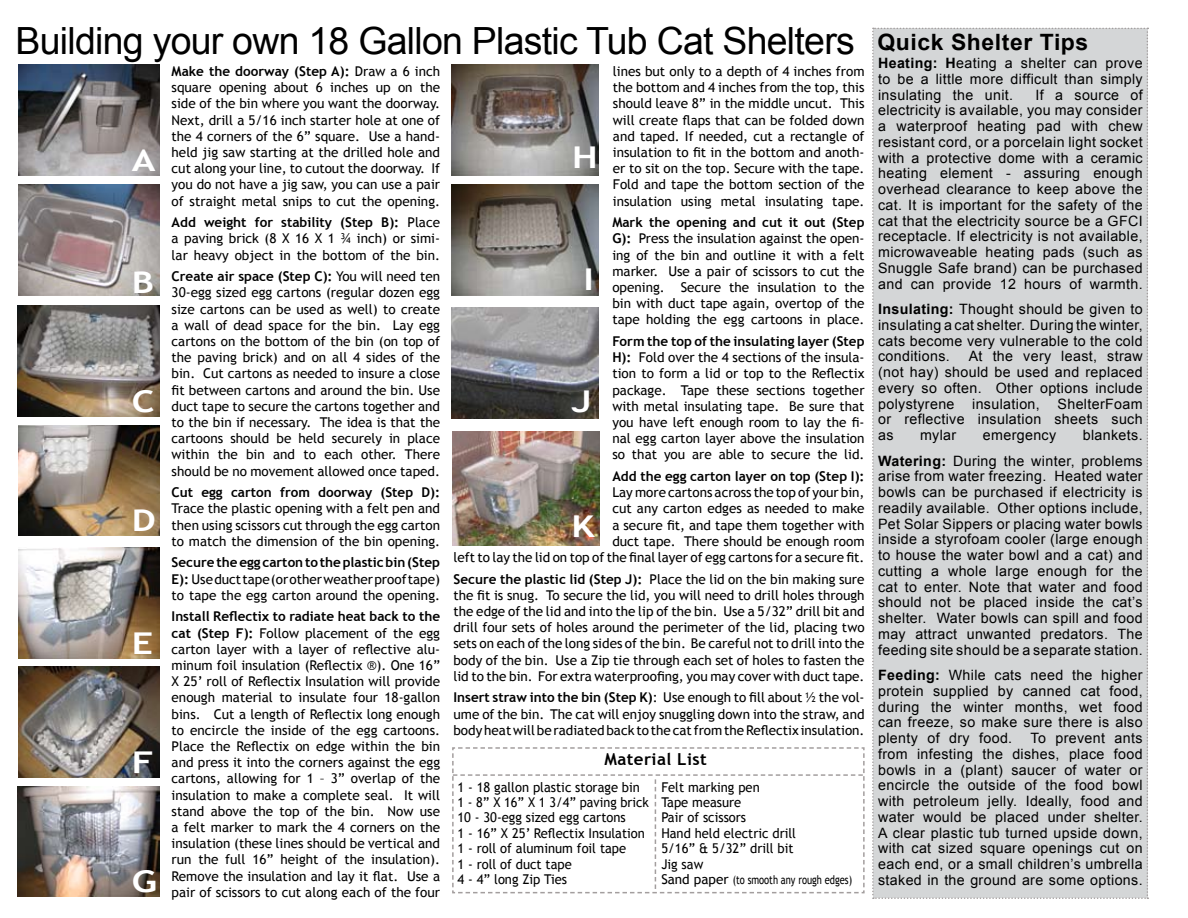
<style>
.page{position:relative;width:1188px;height:918px;background:#fff}
.page>*{position:absolute;margin:0;border:0;box-sizing:border-box;transform-origin:0 0}
.t1{font:37.5px "Arial";letter-spacing:-.02em;color:#000}
.t2{font:700 30px "Trebuchet MS";color:#fff;scale:1.25 1}
.t3{font:700 22.5px "Arial";letter-spacing:.025em;color:#000}
.t4{font:700 16.5px "Trebuchet MS";letter-spacing:.025em;color:#000}
.t5{font:14.25px/15.8px "Arial";letter-spacing:.025em;color:#000;text-align:justify}
.t6{font:13.5px/16.2px "Trebuchet MS";color:#000;text-align:justify}
.t7{font:13.5px/15.5px "Trebuchet MS";color:#000;scale:.96 1}
.t8{font:700 13.5px "Trebuchet MS";color:#000}
.t9{font:12px "Trebuchet MS";color:#000;scale:.78 1}
.s1{font-weight:700}
.s2{font-size:13.5px}
</style>
<div class="page">
<img style="left:18px;top:185px;width:142px;height:110px">
<img style="left:17px;top:306px;width:143px;height:110px">
<img style="left:18px;top:65px;width:142px;height:110px">
<img style="left:18px;top:425px;width:142px;height:111px">
<img style="left:18px;top:548px;width:142px;height:110px">
<img style="left:18px;top:667px;width:142px;height:110px">
<img style="left:451px;top:65px;width:148px;height:110px">
<img style="left:451px;top:185px;width:148px;height:110px">
<img style="left:17px;top:786px;width:143px;height:111px">
<img style="left:452px;top:307px;width:147px;height:111px">
<img style="left:453px;top:431px;width:147px;height:115px">
<div style="left:872px;top:28px;width:276px;height:871px;background:#d4d6d7"></div>
<svg style="left:452px;top:747px;width:413px;height:146px"></svg>
<h1 class="t1" style="left:16px;top:17px;width:841px">Building your own 18 Gallon Plastic Tub Cat Shelters</h1>
<h2 class="t2" style="left:132px;top:141px;width:20px">A</h2>
<h2 class="t2" style="left:132px;top:264px;width:19px">B</h2>
<h2 class="t2" style="left:132px;top:383px;width:20px">C</h2>
<h2 class="t2" style="left:132px;top:502px;width:21px">D</h2>
<h2 class="t2" style="left:132px;top:625px;width:19px">E</h2>
<h2 class="t2" style="left:132px;top:743px;width:19px">F</h2>
<h2 class="t2" style="left:132px;top:863px;width:22px">G</h2>
<p class="t6" style="left:172px;top:63px;width:270px"><span class="s1">Make the doorway (Step A):</span> Draw a 6 inch square opening about 6 inches up on the side of the bin where you want the doorway.<br>Next, drill a 5/16 inch starter hole at one of the 4 corners of the 6” square. Use a hand&shy;held jig saw starting at the drilled hole and cut along your line, to cutout the doorway. If you do not have a jig saw, you can use a pair of straight metal snips to cut the opening.</p>
<p class="t6" style="left:172px;top:215px;width:270px"><span class="s1">Add weight for stability (Step B):</span> Place a paving brick (8 X 16 X 1 ¾ inch) or simi&shy;lar heavy object in the bottom of the bin.</p>
<p class="t6" style="left:172px;top:269px;width:270px"><span class="s1">Create air space (Step C):</span> You will need ten 30-egg sized egg cartons (regular dozen egg size cartons can be used as well) to create a wall of dead space for the bin. Lay egg cartons on the bottom of the bin (on top of the paving brick) and on all 4 sides of the bin. Cut cartons as needed to insure a close fit between cartons and around the bin. Use duct tape to secure the cartons together and to the bin if necessary. The idea is that the cartoons should be held securely in place within the bin and to each other. There should be no movement allowed once taped.</p>
<p class="t8" style="left:172px;top:484px;width:270px">Cut egg carton from doorway (Step D):</p>
<p class="t6" style="left:172px;top:501px;width:270px">Trace the plastic opening with a felt pen and then using scissors cut through the egg carton to match the dimension of the bin opening.</p>
<p class="t6" style="left:172px;top:555px;width:270px"><span class="s1">Secure the egg carton to the plastic bin (Step E):</span> Use duct tape (or other weather proof tape) to tape the egg carton around the opening.</p>
<p class="t6" style="left:172px;top:609px;width:270px"><span class="s1">Install Reflectix to radiate heat back to the cat (Step F):</span> Follow placement of the egg carton layer with a layer of reflective alu&shy;minum foil insulation (Reflectix ®). One 16” X 25’ roll of Reflectix Insulation will provide enough material to insulate four 18-gallon bins. Cut a length of Reflectix long enough to encircle the inside of the egg cartoons.<br>Place the Reflectix on edge within the bin and press it into the corners against the egg cartons, allowing for 1 – 3” overlap of the insulation to make a complete seal. It will stand above the top of the bin. Now use a felt marker to mark the 4 corners on the insulation (these lines should be vertical and run the full 16” height of the insulation).<br>Remove the insulation and lay it flat. Use a pair of scissors to cut along each of the four</p>
<p class="t6" style="left:613px;top:63px;width:253px">lines but only to a depth of 4 inches from the bottom and 4 inches from the top, this should leave 8” in the middle uncut. This will create flaps that can be folded down and taped. If needed, cut a rectangle of insulation to fit in the bottom and anoth&shy;er to sit on the top. Secure with the tape.<br>Fold and tape the bottom section of the insulation using metal insulating tape.</p>
<p class="t6" style="left:612px;top:215px;width:254px"><span class="s1">Mark the opening and cut it out (Step G):</span> Press the insulation against the open&shy;ing of the bin and outline it with a felt marker. Use a pair of scissors to cut the opening. Secure the insulation to the bin with duct tape again, overtop of the tape holding the egg cartoons in place.</p>
<p class="t6" style="left:612px;top:333px;width:254px"><span class="s1">Form the top of the insulating layer (Step H):</span> Fold over the 4 sections of the insula&shy;tion to form a lid or top to the Reflectix package. Tape these sections together with metal insulating tape. Be sure that you have left enough room to lay the fi&shy;nal egg carton layer above the insulation so that you are able to secure the lid.</p>
<p class="t8" style="left:612px;top:468px;width:254px">Add the egg carton layer on top (Step I):</p>
<p class="t6" style="left:453px;top:485px;width:413px;text-align:right">Lay more cartons across the top of your bin,<br>cut any carton edges as needed to make<br>a secure fit, and tape them together with<br>duct tape. There should be enough room<br>left to lay the lid on top of the final layer of egg cartons for a secure fit.</p>
<p class="t6" style="left:453px;top:571px;width:413px"><span class="s1">Secure the plastic lid (Step J):</span> Place the lid on the bin making sure the fit is snug. To secure the lid, you will need to drill holes through the edge of the lid and into the lip of the bin. Use a 5/32” drill bit and drill four sets of holes around the perimeter of the lid, placing two sets on each of the long sides of the bin. Be careful not to drill into the body of the bin. Use a Zip tie through each set of holes to fasten the lid to the bin. For extra waterproofing, you may cover with duct tape.</p>
<p class="t6" style="left:453px;top:690px;width:413px"><span class="s1">Insert straw into the bin (Step K)</span>: Use enough to fill about ½ the vol&shy;ume of the bin. The cat will enjoy snuggling down into the straw, and body heat will be radiated back to the cat from the Reflectix insulation.</p>
<h2 class="t2" style="left:572px;top:139px;width:22px">H</h2>
<h2 class="t2" style="left:583px;top:261px;width:10px">I</h2>
<h2 class="t2" style="left:572px;top:382px;width:17px">J</h2>
<h2 class="t2" style="left:572px;top:508px;width:20px">K</h2>
<p class="t4" style="left:604px;top:748px;width:104px">Material List</p>
<p class="t7" style="left:457px;top:779px;width:201px">1 - 18 gallon plastic storage bin<br>1 - 8” X 16” X 1 3/4” paving brick<br>10 - 30-egg sized egg cartons<br>1 - 16” X 25’ Reflectix Insulation<br>1 - roll of aluminum foil tape<br>1 - roll of duct tape<br>4 - 4” long Zip Ties</p>
<p class="t7" style="left:661px;top:779px;width:142px">Felt marking pen<br>Tape measure<br>Pair of scissors<br>Hand held electric drill<br>5/16” &amp; 5/32” drill bit<br>Jig saw</p>
<p class="t9" style="left:661px;top:873px;width:246px"><span class="s2">Sand paper</span> (to smooth any rough edges)</p>
<h3 class="t3" style="left:877px;top:27px;width:212px">Quick Shelter Tips</h3>
<p class="t5" style="left:878px;top:55px;width:266px"><span class="s1">Heating: H</span>eating a shelter can prove to be a little more difficult than simply insulating the unit.</p>
<p class="t5" style="left:878px;top:87px;width:266px;text-indent:157px">If a source of electricity is available, you may consider a waterproof heating pad with chew resistant cord, or a porcelain light socket with a protective dome with a ceramic heating element - assuring enough overhead clearance to keep above the cat. It is important for the safety of the cat that the electricity source be a GFCI receptacle. If electricity is not available, microwaveable heating pads (such as Snuggle Safe brand) can be purchased and can provide 12 hours of warmth.</p>
<p class="t5" style="left:878px;top:301px;width:266px"><span class="s1">Insulating:</span> Thought should be given to insulating a cat shelter. During the winter, cats become very vulnerable to the cold conditions.</p>
<p class="t5" style="left:878px;top:349px;width:266px;text-indent:91px">At the very least, straw (not hay) should be used and replaced every so often. Other options include polystyrene insulation, ShelterFoam or reflective insulation sheets such as</p>
<p class="t5" style="left:878px;top:423px;width:266px;line-height:25.5px;text-align:right">blankets.<br><span class="s1">Watering:</span> During the winter, problems</p>
<p class="t5" style="left:878px;top:469px;width:266px">arise from water freezing. Heated water bowls can be purchased if electricity is readily available. Other options include, Pet Solar Sippers or placing water bowls inside a styrofoam cooler (large enough to house the water bowl and a cat) and cutting a whole large enough for the cat to enter. Note that water and food should not be placed inside the cat’s shelter. Water bowls can spill and food may attract unwanted predators. The feeding site should be a separate station.</p>
<p class="t5" style="left:878px;top:667px;width:266px"><span class="s1">Feeding:</span> While cats need the higher protein supplied by canned cat food, during the winter months, wet food can freeze, so make sure there is also plenty of dry food.</p>
<p class="t5" style="left:920px;top:427px;width:38px">mylar</p>
<p class="t5" style="left:983px;top:427px;width:75px">emergency</p>
<p class="t5" style="left:878px;top:730px;width:266px;text-indent:153px">To prevent ants from infesting the dishes, place food bowls in a (plant) saucer of water or encircle the outside of the food bowl with petroleum jelly. Ideally, food and water would be placed under shelter.<br>A clear plastic tub turned upside down, with cat sized square openings cut on each end, or a small children’s umbrella staked in the ground are some options.</p>
</div>
